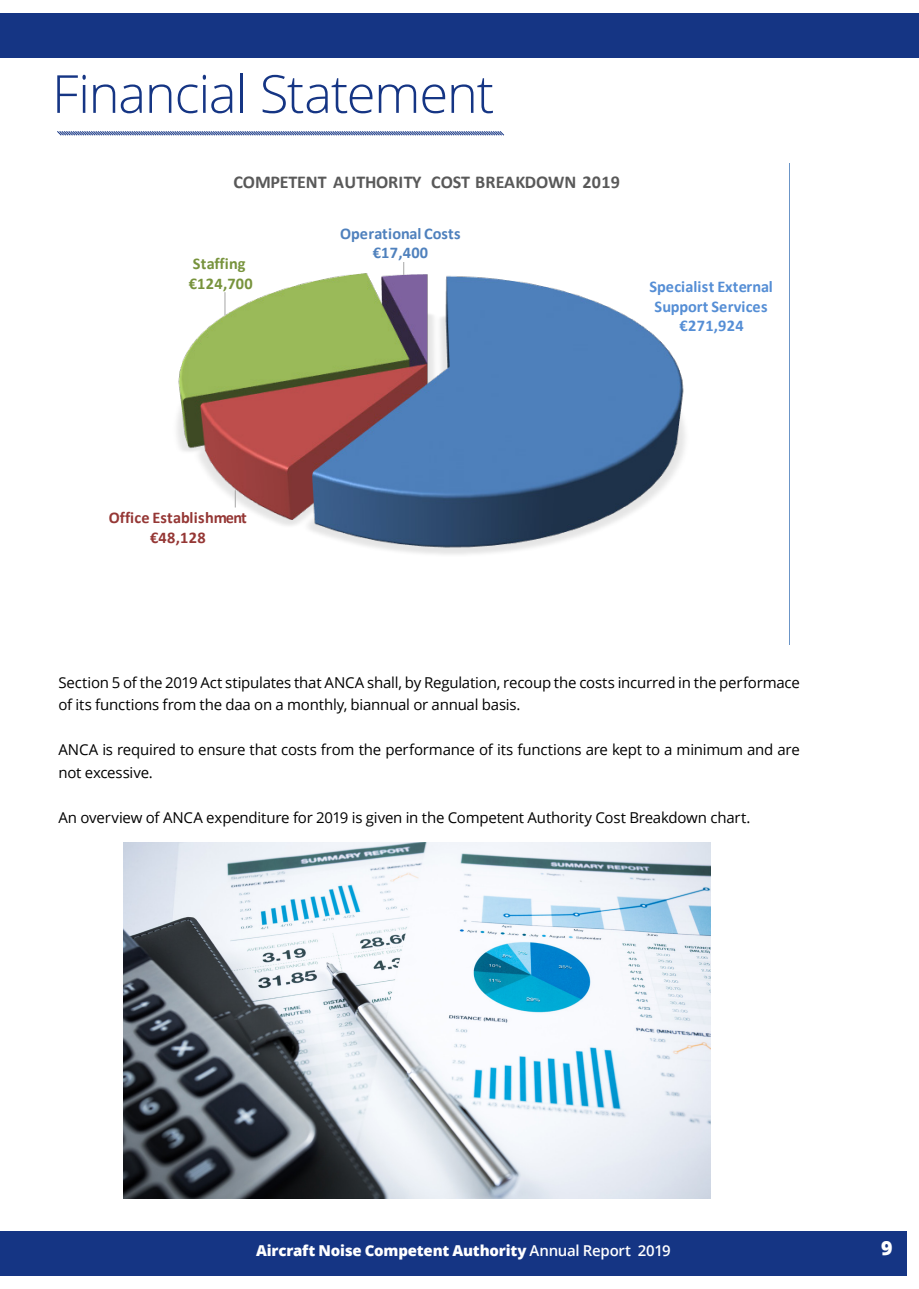
<style>
.page{position:relative;width:919px;height:1289px;background:#fff}
.page>*{position:absolute;margin:0;border:0;box-sizing:border-box;transform-origin:0 0}
.t1{font:300 52.5px "Open Sans";letter-spacing:-.025em;color:#153584}
.t2{font:800 19.5px "Open Sans";color:#fff}
.t3{font:700 18.15px "Calibri";letter-spacing:-.005em;color:#595959}
.t4{font:700 16.35px/19.4px "Calibri";letter-spacing:.015em;color:#558ed5;text-align:center}
.t5{font:700 16.35px/19.8px "Calibri";letter-spacing:.005em;color:#953735;text-align:center}
.t6{font:700 16.35px/19.8px "Calibri";letter-spacing:.015em;color:#4f81bd;text-align:center}
.t7{font:700 16.35px/19.8px "Calibri";letter-spacing:.015em;color:#77933c}
.t8{font:15px/22.5px "Open Sans";letter-spacing:-.015em;color:#000}
.t9{font:800 15px "Open Sans";letter-spacing:-.015em;color:#fff}
.s1{font-weight:600}
</style>
<div class="page">
<div style="left:0;top:13px;width:64px;height:45px;background:#153584"></div>
<div style="left:64px;top:13px;width:854px;height:45px;background:#153584"></div>
<svg style="left:57px;top:131px;width:448px;height:5px;background:#8c9cc2"></svg>
<img style="left:123px;top:842px;width:587px;height:356px">
<svg style="left:177px;top:262px;width:508px;height:293px"></svg>
<div style="left:0;top:1231px;width:906px;height:45px;background:#153584"></div>
<p class="t1" style="left:52px;top:58px;width:444px">Financial Statement</p>
<p class="t3" style="left:233px;top:170px;width:388px">COMPETENT AUTHORITY COST BREAKDOWN 2019</p>
<p class="t7" style="left:189px;top:253px;width:66px">Staffing €124,700</p>
<p class="t6" style="left:340px;top:223px;width:122px">Operational Costs €17,400</p>
<p class="t4" style="left:649px;top:277px;width:125px">Specialist External<br>Support Services €271,924</p>
<p class="t5" style="left:109px;top:508px;width:139px">Office Establishment €48,128</p>
<p class="t8" style="left:58px;top:670px;width:743px">Section 5 of the 2019 Act stipulates that ANCA shall, by Regulation, recoup the costs incurred in the performace of its functions from the daa on a monthly, biannual or annual basis.</p>
<p class="t8" style="left:58px;top:738px;width:743px">ANCA is required to ensure that costs from the performance of its functions are kept to a minimum and are not excessive.</p>
<p class="t8" style="left:58px;top:805px;width:693px">An overview of ANCA expenditure for 2019 is given in the Competent Authority Cost Breakdown chart.</p>
<p class="t9" style="left:256px;top:1239px;width:416px">Aircraft Noise Competent Authority <span class="s1">Annual Report 2019</span></p>
<p class="t2" style="left:881px;top:1233px;width:13px">9</p>
</div>
